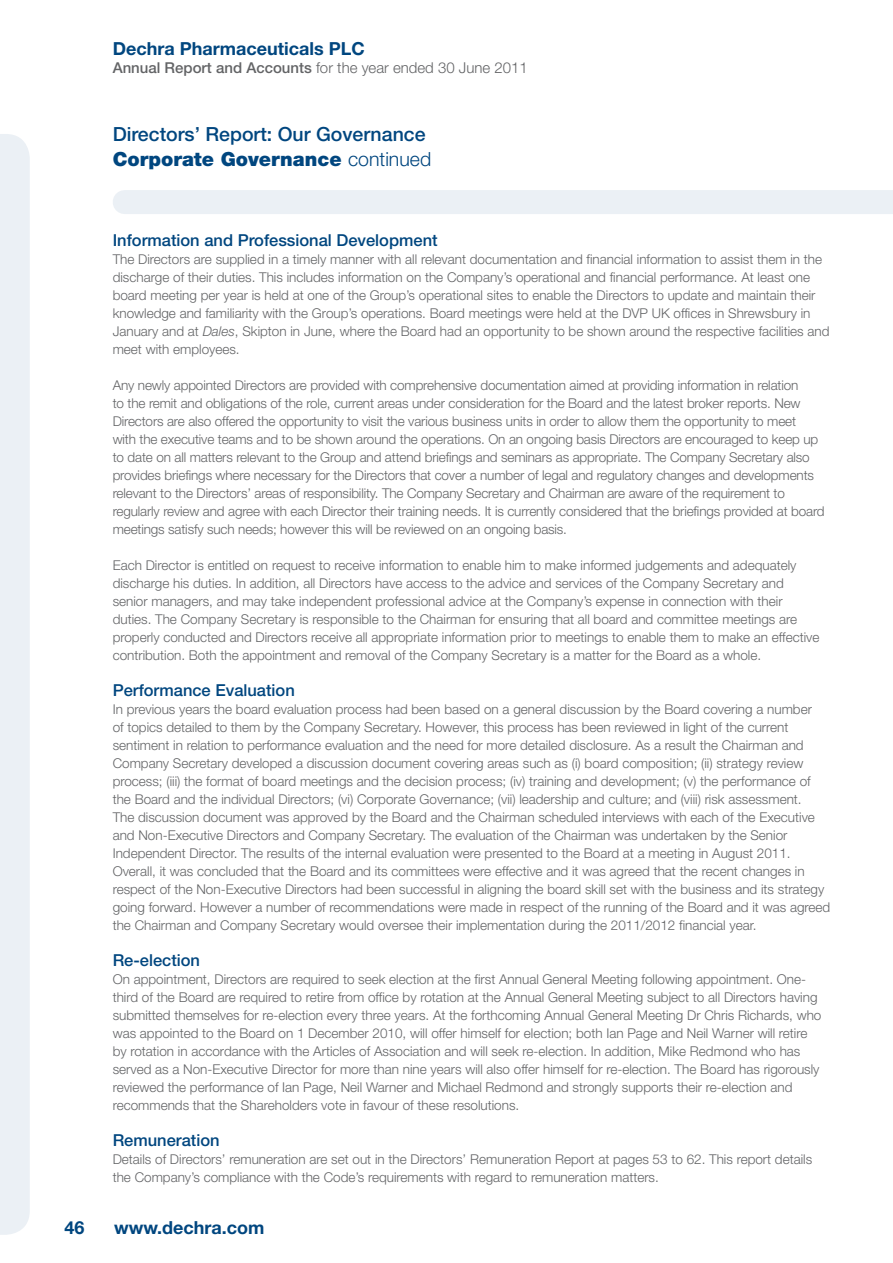
<style>
.page{position:relative;width:893px;height:1263px;background:#fff}
.page>*{position:absolute;margin:0;border:0;box-sizing:border-box;transform-origin:0 0}
.t1{font:500 19.5px/25.5px "Helvetica Neue LT Std";color:#00467f}
.t2{font:700 18px "Helvetica Neue LT Std";color:#00467f}
.t3{font:500 16.5px "Helvetica Neue LT Std";color:#00467f}
.t4{font:300 15px "Helvetica Neue LT Std";color:#636466}
.t5{font:300 13.5px/18px "Helvetica Neue LT Std";color:#636466}
.s1{font-weight:500}
.s2{font-weight:900}
.s3{font-weight:300}
.s4{font-style:italic}
</style>
<div class="page">
<div style="left:0;top:134px;width:30px;height:1101px;background:#ebf0f5"></div>
<div style="left:125px;top:190px;width:768px;height:24px;background:#ebf0f5"></div>
<h2 class="t2" style="left:113px;top:38px;width:253px">Dechra Pharmaceuticals PLC</h2>
<p class="t4" style="left:113px;top:59px;width:417px"><span class="s1">Annual Report and Accounts</span> for the year ended 30 June 2011</p>
<h1 class="t1" style="left:113px;top:121px;width:320px">Directors’ Report: Our Governance<br><span class="s2">Corporate Governance</span> <span class="s3">continued</span></h1>
<p class="t3" style="left:113px;top:230px;width:326px">Information and Professional Development</p>
<p class="t5" style="left:113px;top:250px;width:718px">The Directors are supplied in a timely manner with all relevant documentation and financial information to assist them in the discharge of their duties. This includes information on the Company’s operational and financial performance. At least one board meeting per year is held at one of the Group’s operational sites to enable the Directors to update and maintain their knowledge and familiarity with the Group’s operations. Board meetings were held at the DVP UK offices in Shrewsbury in January and at <span class="s4">Dales</span>, Skipton in June, where the Board had an opportunity to be shown around the respective facilities and meet with employees.</p>
<p class="t5" style="left:113px;top:376px;width:713px">Any newly appointed Directors are provided with comprehensive documentation aimed at providing information in relation<br>to the remit and obligations of the role, current areas under consideration for the Board and the latest broker reports. New Directors are also offered the opportunity to visit the various business units in order to allow them the opportunity to meet<br>with the executive teams and to be shown around the operations. On an ongoing basis Directors are encouraged to keep up to date on all matters relevant to the Group and attend briefings and seminars as appropriate. The Company Secretary also provides briefings where necessary for the Directors that cover a number of legal and regulatory changes and developments relevant to the Directors’ areas of responsibility. The Company Secretary and Chairman are aware of the requirement to regularly review and agree with each Director their training needs. It is currently considered that the briefings provided at board meetings satisfy such needs; however this will be reviewed on an ongoing basis.</p>
<p class="t5" style="left:113px;top:556px;width:708px">Each Director is entitled on request to receive information to enable him to make informed judgements and adequately discharge his duties. In addition, all Directors have access to the advice and services of the Company Secretary and senior managers, and may take independent professional advice at the Company’s expense in connection with their duties. The Company Secretary is responsible to the Chairman for ensuring that all board and committee meetings are properly conducted and Directors receive all appropriate information prior to meetings to enable them to make an effective contribution. Both the appointment and removal of the Company Secretary is a matter for the Board as a whole.</p>
<p class="t3" style="left:113px;top:680px;width:184px">Performance Evaluation</p>
<p class="t5" style="left:113px;top:700px;width:719px">In previous years the board evaluation process had been based on a general discussion by the Board covering a number<br>of topics detailed to them by the Company Secretary. However, this process has been reviewed in light of the current sentiment in relation to performance evaluation and the need for more detailed disclosure. As a result the Chairman and Company Secretary developed a discussion document covering areas such as (i) board composition; (ii) strategy review process; (iii) the format of board meetings and the decision process; (iv) training and development; (v) the performance of the Board and the individual Directors; (vi) Corporate Governance; (vii) leadership and culture; and (viii) risk assessment.<br>The discussion document was approved by the Board and the Chairman scheduled interviews with each of the Executive and Non-Executive Directors and Company Secretary. The evaluation of the Chairman was undertaken by the Senior Independent Director. The results of the internal evaluation were presented to the Board at a meeting in August 2011.<br>Overall, it was concluded that the Board and its committees were effective and it was agreed that the recent changes in respect of the Non-Executive Directors had been successful in aligning the board skill set with the business and its strategy going forward. However a number of recommendations were made in respect of the running of the Board and it was agreed the Chairman and Company Secretary would oversee their implementation during the 2011/2012 financial year.</p>
<p class="t3" style="left:113px;top:950px;width:89px">Re-election</p>
<p class="t5" style="left:113px;top:970px;width:710px">On appointment, Directors are required to seek election at the first Annual General Meeting following appointment. One&shy;third of the Board are required to retire from office by rotation at the Annual General Meeting subject to all Directors having submitted themselves for re-election every three years. At the forthcoming Annual General Meeting Dr Chris Richards, who was appointed to the Board on 1 December 2010, will offer himself for election; both Ian Page and Neil Warner will retire by rotation in accordance with the Articles of Association and will seek re-election. In addition, Mike Redmond who has served as a Non-Executive Director for more than nine years will also offer himself for re-election. The Board has rigorously reviewed the performance of Ian Page, Neil Warner and Michael Redmond and strongly supports their re-election and recommends that the Shareholders vote in favour of these resolutions.</p>
<p class="t3" style="left:113px;top:1130px;width:108px">Remuneration</p>
<p class="t5" style="left:113px;top:1150px;width:701px">Details of Directors’ remuneration are set out in the Directors’ Remuneration Report at pages 53 to 62. This report details the Company’s compliance with the Code’s requirements with regard to remuneration matters.</p>
<h2 class="t2" style="left:65px;top:1216px;width:22px">46</h2>
<h2 class="t2" style="left:114px;top:1216px;width:152px">www.dechra.com</h2>
</div>
